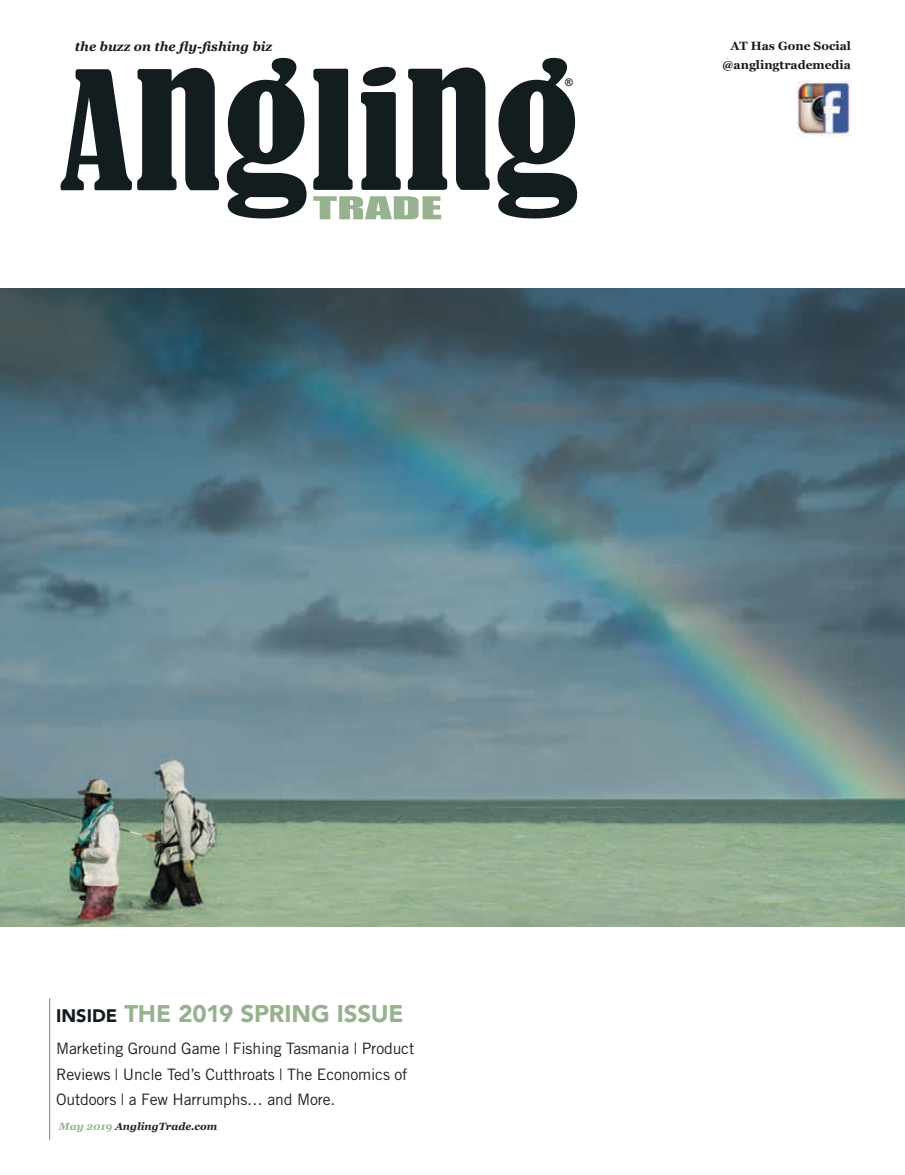
<style>
.page{position:relative;width:905px;height:1175px;background:#fff}
.page>*{position:absolute;margin:0;border:0;box-sizing:border-box;transform-origin:0 0}
.t1{font:900 24px "Avenir";letter-spacing:-.005em;color:#96b28f}
.t2{font:15.75px/25.5px "Trade Gothic LT Std";letter-spacing:-.01em;color:#231f20}
.t3{font:italic 700 13.05px "Georgia";color:#131c1e}
.t4{font:700 12px/19.4px "Georgia";color:#131c1e;text-align:right}
.t5{font:italic 700 10.5px "Georgia";color:#231f20}
.t6{font:700 10.5px "Arial";color:#231f20}
.s1{font-size:18.15px;color:#111b1d}
.s2{color:#96b28f}
</style>
<div class="page">
<svg style="left:227px;top:58px;width:350px;height:160px"></svg>
<svg style="left:313px;top:196px;width:128px;height:23px"></svg>
<svg style="left:60px;top:68px;width:159px;height:122px"></svg>
<svg style="left:313px;top:67px;width:176px;height:123px"></svg>
<hr style="left:49px;top:998px;width:1px;height:141px;background:#808285">
<img style="left:0;top:288px;width:904px;height:638px">
<img style="left:796px;top:81px;width:54px;height:55px">
<p class="t3" style="left:75px;top:36px;width:199px">the buzz on the fly-fishing biz</p>
<p class="t6" style="left:565px;top:75px;width:9px">®</p>
<p class="t4" style="left:722px;top:35px;width:130px">AT Has Gone Social @anglingtrademedia</p>
<p class="t1" style="left:56px;top:993px;width:349px"><span class="s1">INSIDE</span> THE 2019 SPRING ISSUE</p>
<p class="t2" style="left:56px;top:1035px;width:359px">Marketing Ground Game | Fishing Tasmania | Product<br>Reviews | Uncle Ted’s Cutthroats | The Economics of<br>Outdoors | a Few Harrumphs… and More.</p>
<p class="t5" style="left:59px;top:1118px;width:160px"><span class="s2">May 2019</span> AnglingTrade.com</p>
</div>
